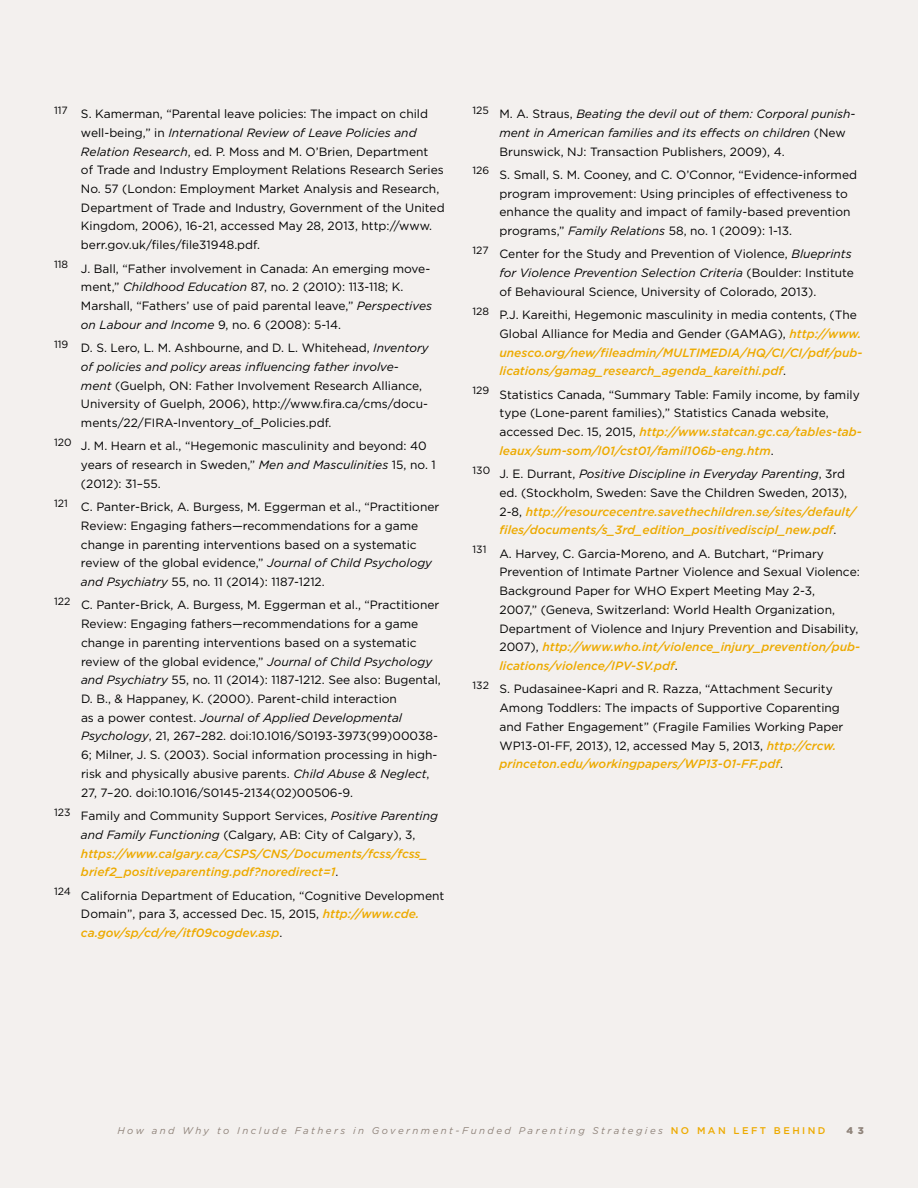
<style>
.page{position:relative;width:918px;height:1188px;background:#f3f0ee}
.page>*{position:absolute;margin:0;border:0;box-sizing:border-box;transform-origin:0 0}
.t1{font:12px/18.8px "Gotham";color:#000}
.t2{font:italic 500 12px/18.8px "Gotham";color:#edaa00}
.t3{font:italic 12px/18.8px "Gotham";color:#000}
.t4{font:italic 9.75px "Gotham";letter-spacing:.25em;color:#8e8279}
.t5{font:900 9.75px "Gotham";color:#8e8279}
.s1{font-style:italic}
.s2{font-weight:400;font-style:normal;color:#000}
.s3{font-weight:400;color:#000}
.s4{font-weight:500;font-style:italic;color:#edaa00}
.s5{font-style:normal}
.s6{font-weight:500;font-style:normal;color:#edaa00}
</style>
<div class="page">
<p class="t1" style="left:81px;top:104px;width:365px;text-indent:-27px"><sup>117</sup> S. Kamerman, “Parental leave policies: The impact on child well-being,” in <span class="s1">International Review of Leave Policies and Relation Research</span>, ed. P. Moss and M. O’Brien, Department<br>of Trade and Industry Employment Relations Research Series No. 57 (London: Employment Market Analysis and Research, Department of Trade and Industry, Government of the United Kingdom, 2006), 16-21, accessed May 28, 2013, http://www. berr.gov.uk/files/file31948.pdf.</p>
<p class="t1" style="left:81px;top:259px;width:353px;text-indent:-27px"><sup>118</sup> J. Ball, “Father involvement in Canada: An emerging move&shy;ment,” <span class="s1">Childhood Education</span> 87, no. 2 (2010): 113-118; K.<br>Marshall, “Fathers’ use of paid parental leave,” <span class="s1">Perspectives on Labour and Income</span> 9, no. 6 (2008): 5-14.</p>
<p class="t1" style="left:81px;top:338px;width:349px;text-indent:-27px"><sup>119</sup> D. S. Lero, L. M. Ashbourne, and D. L. Whitehead, <span class="s1">Inventory of policies and policy areas influencing father involve&shy;ment</span> (Guelph, ON: Father Involvement Research Alliance, University of Guelph, 2006), http://www.fira.ca/cms/docu&shy;ments/22/FIRA-Inventory_of_Policies.pdf.</p>
<p class="t1" style="left:81px;top:436px;width:356px;text-indent:-27px"><sup>120</sup> J. M. Hearn et al., “Hegemonic masculinity and beyond: 40 years of research in Sweden,” <span class="s1">Men and Masculinities</span> 15, no. 1 (2012): 31–55.</p>
<p class="t1" style="left:81px;top:497px;width:360px;text-indent:-27px"><sup>121</sup> C. Panter-Brick, A. Burgess, M. Eggerman et al., “Practitioner Review: Engaging fathers—recommendations for a game change in parenting interventions based on a systematic review of the global evidence,” <span class="s1">Journal of Child Psychology and Psychiatry</span> 55, no. 11 (2014): 1187-1212.</p>
<p class="t1" style="left:81px;top:595px;width:361px;text-indent:-27px"><sup>122</sup> C. Panter-Brick, A. Burgess, M. Eggerman et al., “Practitioner Review: Engaging fathers—recommendations for a game change in parenting interventions based on a systematic review of the global evidence,” <span class="s1">Journal of Child Psychology and Psychiatry</span> 55, no. 11 (2014): 1187-1212. See also: Bugental, D. B., &amp; Happaney, K. (2000). Parent-child interaction<br>as a power contest. <span class="s1">Journal of Applied Developmental Psychology</span>, 21, 267–282. doi:10.1016/S0193-3973(99)00038- 6; Milner, J. S. (2003). Social information processing in high&shy;risk and physically abusive parents. <span class="s1">Child Abuse &amp; Neglect</span>, 27, 7–20. doi:10.1016/S0145-2134(02)00506-9.</p>
<p class="t2" style="left:81px;top:806px;width:358px;text-indent:-27px"><sup>123</sup> <span class="s2">Family and Community Support Services,</span> <span class="s3">Positive Parenting and Family Functioning</span> <span class="s2">(Calgary, AB: City of Calgary), 3, </span>https://www.calgary.ca/CSPS/CNS/Documents/fcss/fcss_ brief2_positiveparenting.pdf?noredirect=1<span class="s2">.</span></p>
<p class="t1" style="left:81px;top:886px;width:365px;text-indent:-27px"><sup>124</sup> California Department of Education, “Cognitive Development<br>Domain”, para 3, accessed Dec. 15, 2015, <span class="s4">http://www.cde. ca.gov/sp/cd/re/itf09cogdev.asp</span>.</p>
<p class="t3" style="left:499px;top:104px;width:358px;text-indent:-27px"><sup>125</sup> <span class="s5">M. A. Straus,</span> Beating the devil out of them: Corporal punish&shy;ment in American families and its effects on children <span class="s5">(New<br>Brunswick, NJ: Transaction Publishers, 2009), 4.</span></p>
<p class="t1" style="left:500px;top:165px;width:359px;text-indent:-27px"><sup>126</sup> S. Small, S. M. Cooney, and C. O’Connor, “Evidence-informed program improvement: Using principles of effectiveness to enhance the quality and impact of family-based prevention programs,” <span class="s1">Family Relations</span> 58, no. 1 (2009): 1-13.</p>
<p class="t1" style="left:500px;top:244px;width:356px;text-indent:-27px"><sup>127</sup> Center for the Study and Prevention of Violence, <span class="s1">Blueprints for Violence Prevention Selection Criteria</span> (Boulder: Institute of Behavioural Science, University of Colorado, 2013).</p>
<p class="t2" style="left:499px;top:305px;width:364px;text-indent:-27px"><sup>128</sup> <span class="s2">P.J. Kareithi, Hegemonic masculinity in media contents, (The Global Alliance for Media and Gender (GAMAG),</span> http://www. unesco.org/new/fileadmin/MULTIMEDIA/HQ/CI/CI/pdf/pub&shy;lications/gamag_research_agenda_kareithi.pdf<span class="s2">.</span></p>
<p class="t1" style="left:500px;top:385px;width:364px;text-indent:-27px"><sup>129</sup> Statistics Canada, “Summary Table: Family income, by family type (Lone-parent families),” Statistics Canada website, accessed Dec. 15, 2015, <span class="s4">http://www.statcan.gc.ca/tables-tab&shy;leaux/sum-som/l01/cst01/famil106b-eng.htm</span>.</p>
<p class="t2" style="left:500px;top:464px;width:358px;text-indent:-27px"><sup>130</sup> <span class="s2">J. E. Durrant,</span> <span class="s3">Positive Discipline in Everyday Parenting</span><span class="s2">, 3rd ed. (Stockholm, Sweden: Save the Children Sweden, 2013), 2-8,</span> http://resourcecentre.savethechildren.se/sites/default/ files/documents/s_3rd_edition_positivediscipl_new.pdf<span class="s2">.</span></p>
<p class="t1" style="left:499px;top:544px;width:362px;text-indent:-27px"><sup>131</sup> A. Harvey, C. Garcia-Moreno, and A. Butchart, “Primary Prevention of Intimate Partner Violence and Sexual Violence:<br>Background Paper for WHO Expert Meeting May 2-3,<br>2007,” (Geneva, Switzerland: World Health Organization, Department of Violence and Injury Prevention and Disability, 2007), <span class="s4">http://www.who.int/violence_injury_prevention/pub&shy;lications/violence/IPV-SV.pdf</span>.</p>
<p class="t1" style="left:499px;top:679px;width:345px;text-indent:-27px"><sup>132</sup> S. Pudasainee-Kapri and R. Razza, “Attachment Security Among Toddlers: The impacts of Supportive Coparenting and Father Engagement” (Fragile Families Working Paper WP13-01-FF, 2013), 12, accessed May 5, 2013, <span class="s4">http://crcw. princeton.edu/workingpapers/WP13-01-FF.pdf</span>.</p>
<p class="t4" style="left:118px;top:1125px;width:710px">How and Why to Include Fathers in Government-Funded Parenting Strategies <span class="s6">NO MAN LEFT BEHIND</span></p>
<p class="t5" style="left:846px;top:1124px;width:19px">4 3</p>
</div>
